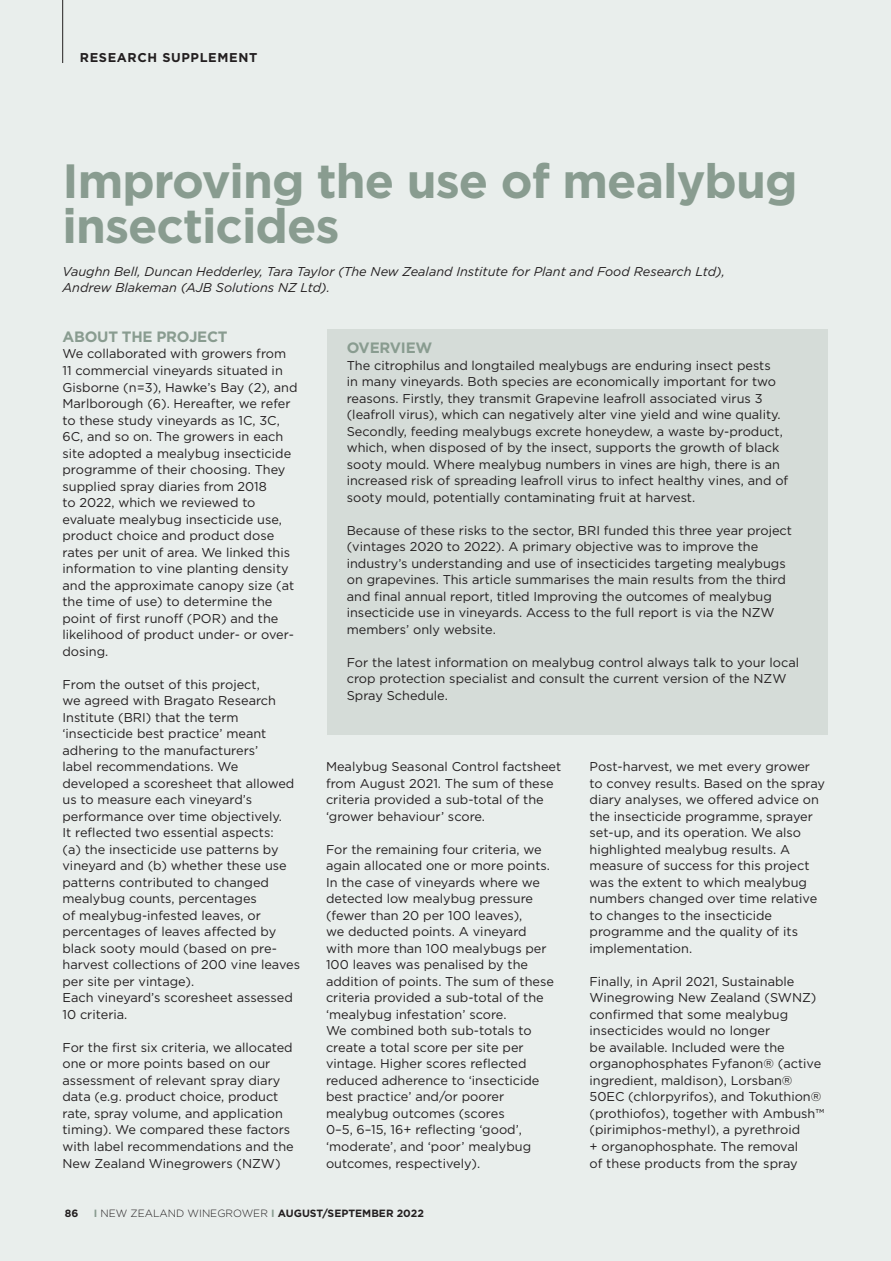
<style>
.page{position:relative;width:891px;height:1261px;background:#fff}
.page>*{position:absolute;margin:0;border:0;box-sizing:border-box;transform-origin:0 0}
.Main_Headline{font:700 48px/45px "Gotham";letter-spacing:-.02em;color:#899c90}
.Research_Crossheads{font:700 15px "Gotham";letter-spacing:-.015em;color:#899c90}
.Body_Text_Sans{font:12.75px/16.5px "Gotham";color:#231f20}
.Research__writer_edi{font:italic 12.75px/15.3px "Gotham";color:#231f20}
.t1{font:700 12.75px "Gotham";letter-spacing:.05em;color:#231f20}
.t2{font:300 10.5px "Gotham";color:#231f20}
.t3{font:700 10.5px "Gotham";color:#231f20}
.s1{font-weight:700;color:#899c90}
.s2{font-weight:700}
</style>
<div class="page">
<div style="left:0;top:0;width:890px;height:1260px;background:#e9eeec"></div>
<hr style="left:62px;top:0;width:1px;height:63px;background:#231f20">
<div style="left:326px;top:329px;width:501px;height:405px;background:#d5dcd8"></div>
<p class="t1" style="left:80px;top:50px;width:179px">RESEARCH SUPPLEMENT</p>
<p class="Main_Headline" style="left:62px;top:157px;width:736px">Improving the use of mealybug insecticides</p>
<p class="Research__writer_edi" style="left:62px;top:264px;width:664px">Vaughn Bell, Duncan Hedderley, Tara Taylor (The New Zealand Institute for Plant and Food Research Ltd),<br>Andrew Blakeman (AJB Solutions NZ Ltd).</p>
<p class="Research_Crossheads" style="left:62px;top:328px;width:167px">ABOUT THE PROJECT</p>
<p class="Body_Text_Sans" style="left:62px;top:345px;width:236px">We collaborated with growers from 11 commercial vineyards situated in Gisborne (n=3), Hawke’s Bay (2), and Marlborough (6). Hereafter, we refer to these study vineyards as 1C, 3C, 6C, and so on. The growers in each site adopted a mealybug insecticide programme of their choosing. They supplied spray diaries from 2018<br>to 2022, which we reviewed to evaluate mealybug insecticide use, product choice and product dose rates per unit of area. We linked this information to vine planting density and the approximate canopy size (at the time of use) to determine the point of first runoff (POR) and the likelihood of product under- or over&shy;dosing.</p>
<p class="Body_Text_Sans" style="left:62px;top:675px;width:239px">From the outset of this project,<br>we agreed with Bragato Research<br>Institute (BRI) that the term ‘insecticide best practice’ meant adhering to the manufacturers’<br>label recommendations. We developed a scoresheet that allowed us to measure each vineyard’s performance over time objectively.<br>It reflected two essential aspects:<br>(a) the insecticide use patterns by vineyard and (b) whether these use patterns contributed to changed mealybug counts, percentages<br>of mealybug-infested leaves, or percentages of leaves affected by black sooty mould (based on pre&shy;harvest collections of 200 vine leaves per site per vintage).</p>
<p class="Body_Text_Sans" style="left:62px;top:989px;width:232px">Each vineyard’s scoresheet assessed<br>10 criteria.</p>
<p class="Body_Text_Sans" style="left:62px;top:1038px;width:233px">For the first six criteria, we allocated one or more points based on our assessment of relevant spray diary data (e.g. product choice, product rate, spray volume, and application timing). We compared these factors with label recommendations and the New Zealand Winegrowers (NZW)</p>
<p class="Research_Crossheads" style="left:347px;top:339px;width:87px">OVERVIEW</p>
<p class="Body_Text_Sans" style="left:347px;top:356px;width:443px">The citrophilus and longtailed mealybugs are enduring insect pests<br>in many vineyards. Both species are economically important for two reasons. Firstly, they transmit Grapevine leafroll associated virus 3 (leafroll virus), which can negatively alter vine yield and wine quality.<br>Secondly, feeding mealybugs excrete honeydew, a waste by-product, which, when disposed of by the insect, supports the growth of black sooty mould. Where mealybug numbers in vines are high, there is an increased risk of spreading leafroll virus to infect healthy vines, and of sooty mould, potentially contaminating fruit at harvest.</p>
<p class="Body_Text_Sans" style="left:347px;top:521px;width:447px">Because of these risks to the sector, BRI funded this three year project (vintages 2020 to 2022). A primary objective was to improve the industry’s understanding and use of insecticides targeting mealybugs on grapevines. This article summarises the main results from the third and final annual report, titled Improving the outcomes of mealybug insecticide use in vineyards. Access to the full report is via the NZW members’ only website.</p>
<p class="Body_Text_Sans" style="left:347px;top:653px;width:454px">For the latest information on mealybug control always talk to your local crop protection specialist and consult the current version of the NZW<br>Spray Schedule.</p>
<p class="Body_Text_Sans" style="left:326px;top:758px;width:237px">Mealybug Seasonal Control factsheet from August 2021. The sum of these criteria provided a sub-total of the ‘grower behaviour’ score.</p>
<p class="Body_Text_Sans" style="left:326px;top:840px;width:229px">For the remaining four criteria, we again allocated one or more points.<br>In the case of vineyards where we detected low mealybug pressure (fewer than 20 per 100 leaves),<br>we deducted points. A vineyard with more than 100 mealybugs per<br>100 leaves was penalised by the addition of points. The sum of these criteria provided a sub-total of the ‘mealybug infestation’ score.</p>
<p class="Body_Text_Sans" style="left:326px;top:1022px;width:215px">We combined both sub-totals to create a total score per site per vintage. Higher scores reflected reduced adherence to ‘insecticide best practice’ and/or poorer mealybug outcomes (scores<br>0–5, 6–15, 16+ reflecting ‘good’, ‘moderate’, and ‘poor’ mealybug outcomes, respectively).</p>
<p class="Body_Text_Sans" style="left:589px;top:758px;width:237px">Post-harvest, we met every grower to convey results. Based on the spray diary analyses, we offered advice on the insecticide programme, sprayer set-up, and its operation. We also highlighted mealybug results. A measure of success for this project was the extent to which mealybug numbers changed over time relative to changes to the insecticide programme and the quality of its implementation.</p>
<p class="Body_Text_Sans" style="left:589px;top:972px;width:236px">Finally, in April 2021, Sustainable Winegrowing New Zealand (SWNZ) confirmed that some mealybug insecticides would no longer<br>be available. Included were the organophosphates Fyfanon® (active ingredient, maldison), Lorsban® 50EC (chlorpyrifos), and Tokuthion® (prothiofos), together with Ambush™ (pirimiphos-methyl), a pyrethroid<br>+ organophosphate. The removal<br>of these products from the spray</p>
<p class="t3" style="left:65px;top:1207px;width:15px">86</p>
<p class="t2" style="left:94px;top:1206px;width:331px"><span class="s1">I</span> NEW ZEALAND WINEGROWER <span class="s1">I</span> <span class="s2">AUGUST/SEPTEMBER 2022</span></p>
</div>
